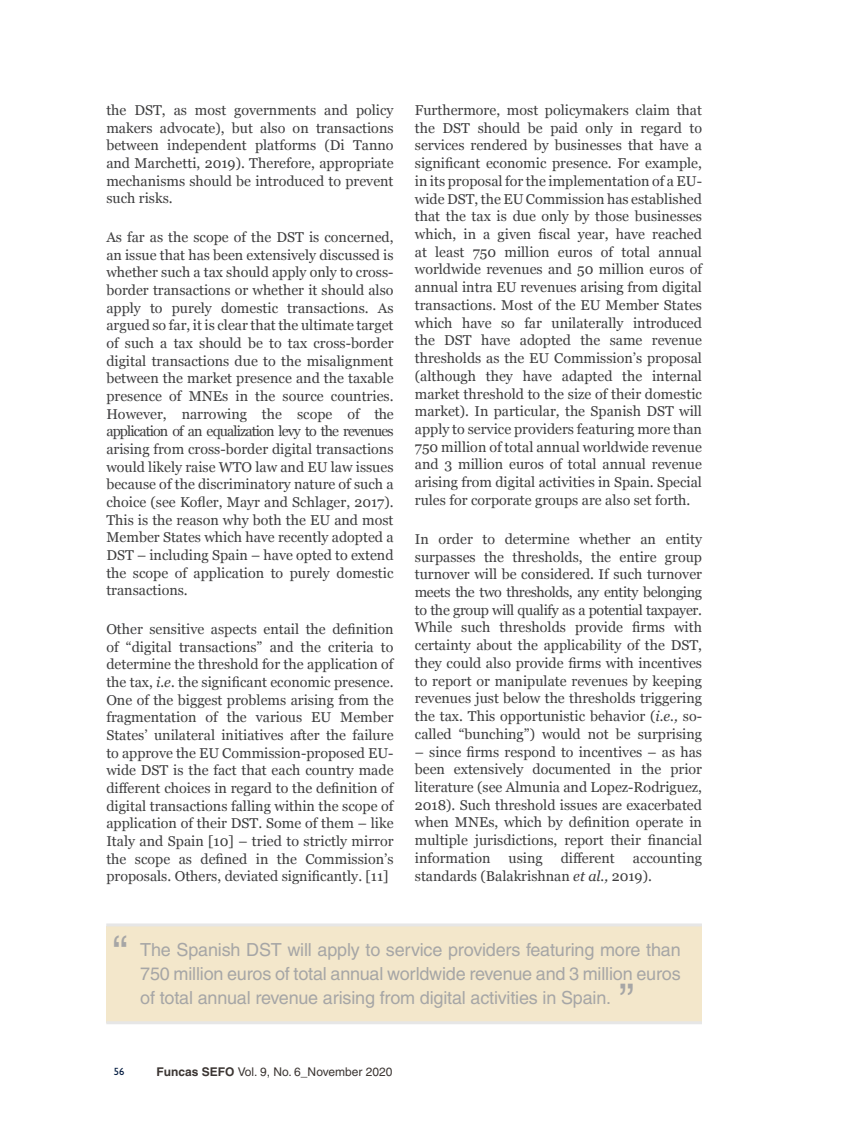
<style>
.page{position:relative;width:851px;height:1127px;background:#fff}
.page>*{position:absolute;margin:0;border:0;box-sizing:border-box;transform-origin:0 0}
._10_-_Texto_Grisete{font:45px "Helvetica";color:#a6a6a6}
._10_-_Texto_Grisete-2{font:18px/24px "Helvetica";letter-spacing:-.01em;color:#a6a6a6;text-align:justify}
._04_-_Texto_general{font:14.25px/17.7px "Georgia";color:#3e3e3f;text-align:justify}
.t1{font:12px "Helvetica";color:#3b3532}
.t2{font:500 10.5px "Gill Sans MT Std";color:#00193e}
.s1{font-style:italic}
.s2{font-family:"Helvetica CE";font-weight:700}
</style>
<div class="page">
<div style="left:106px;top:926px;width:595px;height:97px;background:#f3e7cb"></div>
<hr style="left:106px;top:923px;width:595px;height:3px;background:#e6e6e6">
<hr style="left:106px;top:1021px;width:595px;height:3px;background:#e6e6e6">
<p class="_04_-_Texto_general" style="left:106px;top:101px;width:289px">the DST, as most governments and policy makers advocate), but also on transactions between independent platforms (Di Tanno and Marchetti, 2019). Therefore, appropriate mechanisms should be introduced to prevent such risks.</p>
<p class="_04_-_Texto_general" style="left:106px;top:229px;width:289px">As far as the scope of the DST is concerned, an issue that has been extensively discussed is whether such a tax should apply only to cross&shy;border transactions or whether it should also apply to purely domestic transactions. As argued so far, it is clear that the ultimate target of such a tax should be to tax cross-border digital transactions due to the misalignment between the market presence and the taxable presence of MNEs in the source countries.<br>However, narrowing the scope of the application of an equalization levy to the revenues arising from cross-border digital transactions would likely raise WTO law and EU law issues because of the discriminatory nature of such a choice (see Kofler, Mayr and Schlager, 2017).<br>This is the reason why both the EU and most Member States which have recently adopted a DST – including Spain – have opted to extend the scope of application to purely domestic transactions.</p>
<p class="_04_-_Texto_general" style="left:106px;top:621px;width:289px">Other sensitive aspects entail the definition of “digital transactions” and the criteria to determine the threshold for the application of the tax, <span class="s1">i.e.</span> the significant economic presence.<br>One of the biggest problems arising from the fragmentation of the various EU Member States’ unilateral initiatives after the failure to approve the EU Commission-proposed EU&shy;wide DST is the fact that each country made different choices in regard to the definition of digital transactions falling within the scope of application of their DST. Some of them – like Italy and Spain [10] – tried to strictly mirror the scope as defined in the Commission’s proposals. Others, deviated significantly. [11]</p>
<p class="_04_-_Texto_general" style="left:415px;top:101px;width:289px">Furthermore, most policymakers claim that the DST should be paid only in regard to services rendered by businesses that have a significant economic presence. For example, in its proposal for the implementation of a EU&shy;wide DST, the EU Commission has established that the tax is due only by those businesses which, in a given fiscal year, have reached at least 750 million euros of total annual worldwide revenues and 50 million euros of annual intra EU revenues arising from digital transactions. Most of the EU Member States which have so far unilaterally introduced the DST have adopted the same revenue thresholds as the EU Commission’s proposal (although they have adapted the internal market threshold to the size of their domestic market). In particular, the Spanish DST will apply to service providers featuring more than 750 million of total annual worldwide revenue and 3 million euros of total annual revenue arising from digital activities in Spain. Special rules for corporate groups are also set forth.</p>
<p class="_04_-_Texto_general" style="left:415px;top:530px;width:289px">In order to determine whether an entity surpasses the thresholds, the entire group turnover will be considered. If such turnover meets the two thresholds, any entity belonging to the group will qualify as a potential taxpayer.<br>While such thresholds provide firms with certainty about the applicability of the DST, they could also provide firms with incentives to report or manipulate revenues by keeping revenues just below the thresholds triggering the tax. This opportunistic behavior (<span class="s1">i.e.,</span> so&shy;called “bunching”) would not be surprising</p>
<p class="_04_-_Texto_general" style="left:415px;top:743px;width:289px">– since firms respond to incentives – as has been extensively documented in the prior literature (see Almunia and Lopez-Rodriguez, 2018). Such threshold issues are exacerbated when MNEs, which by definition operate in multiple jurisdictions, report their financial information</p>
<p class="_04_-_Texto_general" style="left:508px;top:849px;width:36px">using</p>
<p class="_04_-_Texto_general" style="left:560px;top:849px;width:56px">different</p>
<p class="_04_-_Texto_general" style="left:415px;top:849px;width:289px;text-indent:218px">accounting standards (Balakrishnan <span class="s1">et al.,</span> 2019).</p>
<p class="_10_-_Texto_Grisete" style="left:113px;top:926px;width:16px">“</p>
<p class="_10_-_Texto_Grisete-2" style="left:140px;top:938px;width:542px">The Spanish DST will apply to service providers featuring more than 750 million euros of total annual worldwide revenue and 3 million euros of total annual revenue arising from digital activities in Spain.</p>
<p class="_10_-_Texto_Grisete" style="left:619px;top:974px;width:16px">”</p>
<p class="t2" style="left:114px;top:1065px;width:12px">56</p>
<p class="t1" style="left:156px;top:1064px;width:238px"><span class="s2">Funcas SEFO</span> Vol. 9, No. 6_November 2020</p>
</div>
